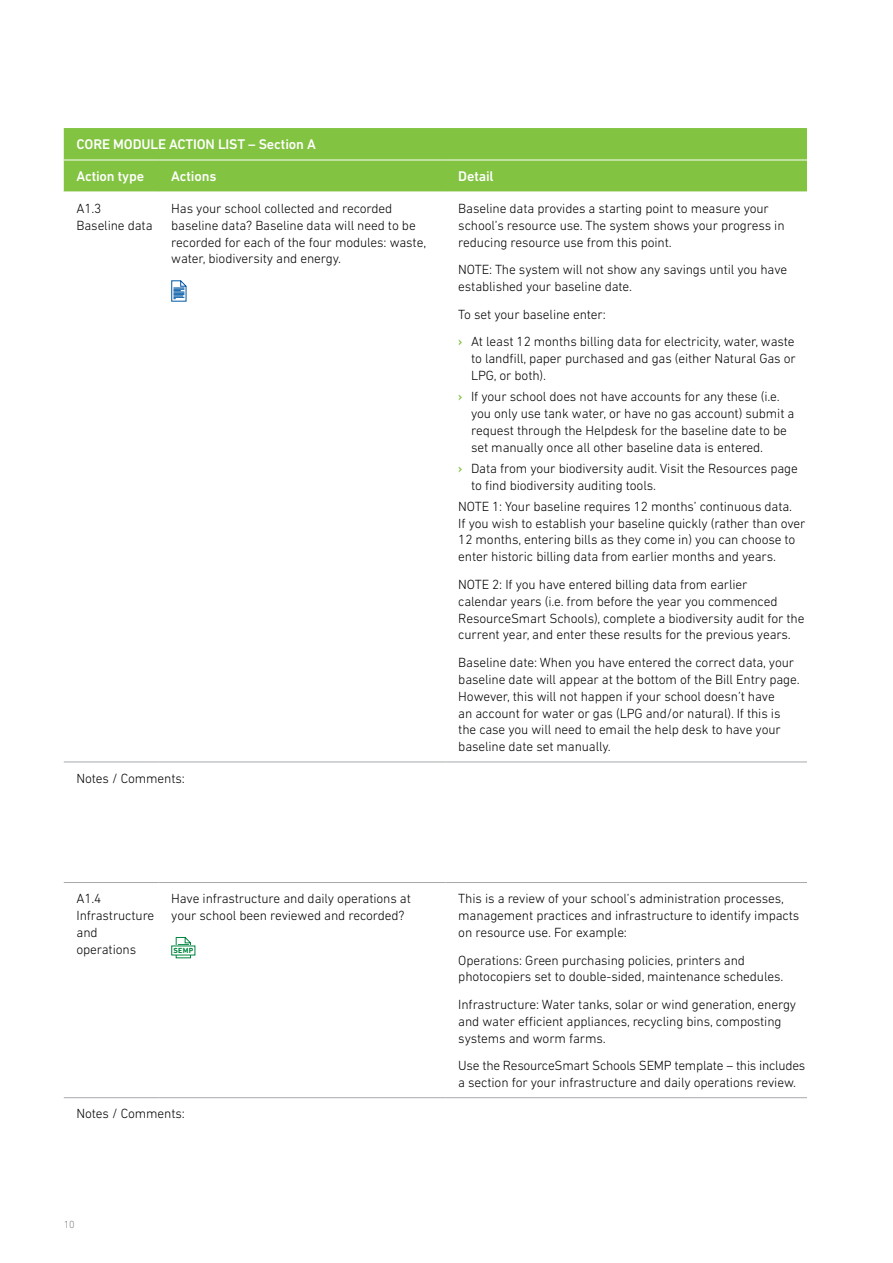
<style>
.page{position:relative;width:893px;height:1263px;background:#fff}
.page>*{position:absolute;margin:0;border:0;box-sizing:border-box;transform-origin:0 0}
.Table_Header{font:500 14.25px "DIN Next LT Pro";letter-spacing:-.01em;color:#fff}
.Table_Copy{font:300 13.5px/16.8px "DIN Next LT Pro";letter-spacing:-.01em;color:#000}
.pg{font:300 10.5px "DIN Next LT Pro";color:#808285}
.Body_Copy{font:700 7.5px "DIN Next LT Pro";color:#00853e}
.s1{font-weight:500;color:#82c341}
</style>
<div class="page">
<div style="left:64px;top:128px;width:743px;height:64px;background:#82c341"></div>
<hr style="left:64px;top:160px;width:95px;height:1px;background:#fff">
<hr style="left:159px;top:160px;width:287px;height:1px;background:#fff">
<hr style="left:446px;top:160px;width:361px;height:1px;background:#fff">
<hr style="left:64px;top:762px;width:95px;height:1px;background:#a7a9ac">
<hr style="left:159px;top:762px;width:287px;height:1px;background:#a7a9ac">
<hr style="left:446px;top:762px;width:361px;height:1px;background:#a7a9ac">
<hr style="left:64px;top:882px;width:95px;height:1px;background:#a7a9ac">
<hr style="left:159px;top:882px;width:287px;height:1px;background:#a7a9ac">
<hr style="left:446px;top:882px;width:361px;height:1px;background:#a7a9ac">
<hr style="left:64px;top:1097px;width:95px;height:1px;background:#a7a9ac">
<hr style="left:159px;top:1097px;width:287px;height:1px;background:#a7a9ac">
<hr style="left:446px;top:1097px;width:361px;height:1px;background:#a7a9ac">
<svg style="left:171px;top:280px;width:16px;height:22px"></svg>
<svg style="left:175px;top:937px;width:16px;height:22px"></svg>
<div style="left:172px;top:946px;width:23px;height:9px;background:#fff"></div>
<p class="Table_Header" style="left:77px;top:136px;width:241px">CORE MODULE ACTION LIST – Section A</p>
<p class="Table_Header" style="left:77px;top:168px;width:69px">Action type</p>
<p class="Table_Header" style="left:171px;top:168px;width:47px">Actions</p>
<p class="Table_Header" style="left:458px;top:168px;width:37px">Detail</p>
<p class="Table_Copy" style="left:77px;top:200px;width:78px">A1.3<br>Baseline data</p>
<p class="Table_Copy" style="left:171px;top:200px;width:256px">Has your school collected and recorded baseline data? Baseline data will need to be recorded for each of the four modules: waste, water, biodiversity and energy.</p>
<p class="Table_Copy" style="left:458px;top:200px;width:328px">Baseline data provides a starting point to measure your school’s resource use. The system shows your progress in reducing resource use from this point.</p>
<p class="Table_Copy" style="left:458px;top:261px;width:330px">NOTE: The system will not show any savings until you have established your baseline date.</p>
<p class="Table_Copy" style="left:458px;top:305px;width:149px">To set your baseline enter:</p>
<p class="Table_Copy" style="left:471px;top:333px;width:326px;text-align:justify;text-indent:-13px"><span class="s1">›</span> At least 12 months billing data for electricity, water, waste to landfill, paper purchased and gas (either Natural Gas or LPG, or both).</p>
<p class="Table_Copy" style="left:471px;top:388px;width:325px;text-indent:-13px"><span class="s1">›</span> If your school does not have accounts for any these (i.e. you only use tank water, or have no gas account) submit a request through the Helpdesk for the baseline date to be set manually once all other baseline data is entered.</p>
<p class="Table_Copy" style="left:471px;top:459px;width:328px;text-indent:-13px"><span class="s1">›</span> Data from your biodiversity audit. Visit the Resources page to find biodiversity auditing tools.</p>
<p class="Table_Copy" style="left:458px;top:497px;width:349px">NOTE 1: Your baseline requires 12 months’ continuous data.<br>If you wish to establish your baseline quickly (rather than over 12 months, entering bills as they come in) you can choose to enter historic billing data from earlier months and years.</p>
<p class="Table_Copy" style="left:458px;top:576px;width:348px">NOTE 2: If you have entered billing data from earlier<br>calendar years (i.e. from before the year you commenced ResourceSmart Schools), complete a biodiversity audit for the current year, and enter these results for the previous years.</p>
<p class="Table_Copy" style="left:458px;top:654px;width:343px">Baseline date: When you have entered the correct data, your baseline date will appear at the bottom of the Bill Entry page.<br>However, this will not happen if your school doesn’t have<br>an account for water or gas (LPG and/or natural). If this is the case you will need to email the help desk to have your baseline date set manually.</p>
<p class="Table_Copy" style="left:77px;top:769px;width:110px">Notes / Comments:</p>
<p class="Table_Copy" style="left:77px;top:890px;width:79px">A1.4<br>Infrastructure and operations</p>
<p class="Table_Copy" style="left:171px;top:890px;width:241px">Have infrastructure and daily operations at your school been reviewed and recorded?</p>
<p class="Body_Copy" style="left:173px;top:946px;width:21px">SEMP</p>
<p class="Table_Copy" style="left:77px;top:1105px;width:110px">Notes / Comments:</p>
<p class="pg" style="left:64px;top:1219px;width:13px">10</p>
<p class="Table_Copy" style="left:458px;top:890px;width:342px">This is a review of your school’s administration processes, management practices and infrastructure to identify impacts on resource use. For example:</p>
<p class="Table_Copy" style="left:458px;top:951px;width:327px">Operations: Green purchasing policies, printers and photocopiers set to double-sided, maintenance schedules.</p>
<p class="Table_Copy" style="left:458px;top:996px;width:339px">Infrastructure: Water tanks, solar or wind generation, energy and water efficient appliances, recycling bins, composting systems and worm farms.</p>
<p class="Table_Copy" style="left:458px;top:1057px;width:349px">Use the ResourceSmart Schools SEMP template – this includes a section for your infrastructure and daily operations review.</p>
</div>
